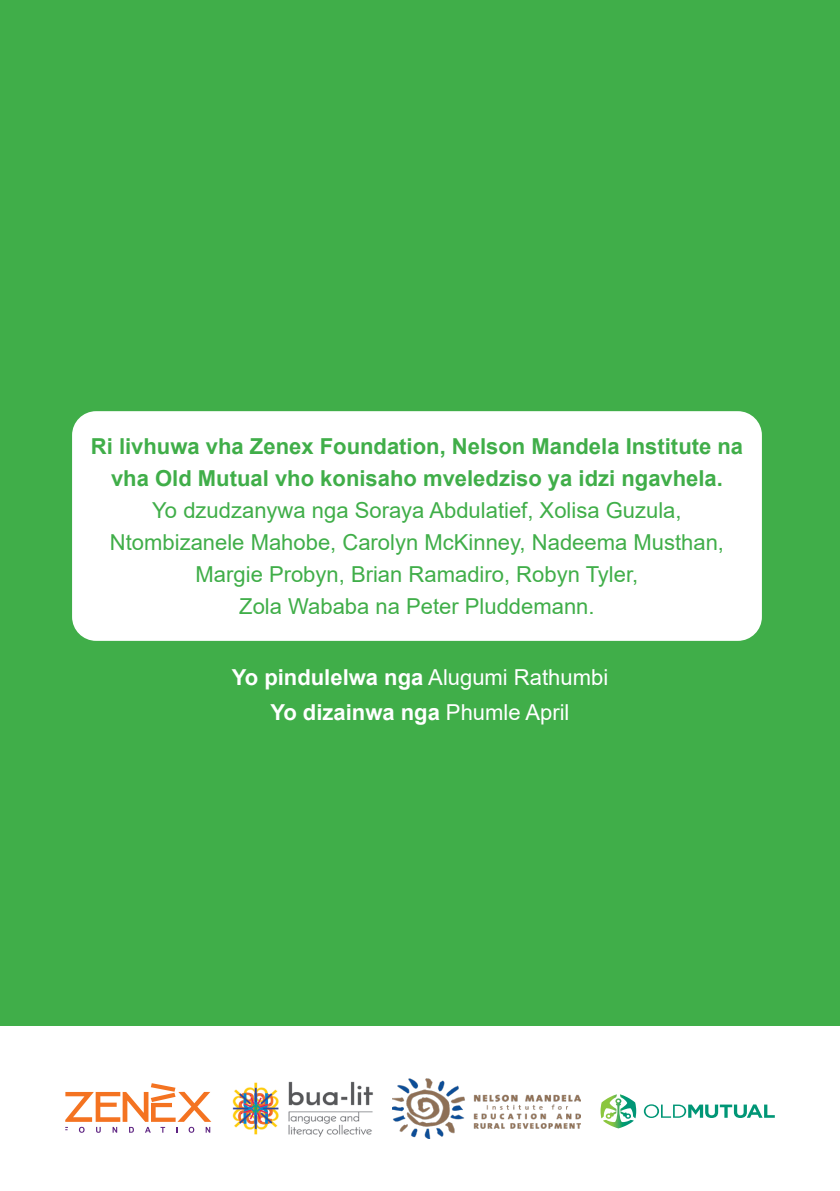
<style>
.page{position:relative;width:840px;height:1191px;background:#fff}
.page>*{position:absolute;margin:0;border:0;box-sizing:border-box;transform-origin:0 0}
.t1{font:22px/32px "Arial";color:#40ae49;text-align:center}
.t2{font:700 22px/32px "Arial";color:#40ae49;text-align:center}
.t3{font:700 22px "Arial";color:#fff}
.s1{font-weight:400}
</style>
<div class="page">
<div style="left:0;top:0;width:839px;height:1191px;background:#40ae49"></div>
<div style="left:0;top:1026px;width:839px;height:165px;background:#fff"></div>
<div style="left:72px;top:411px;width:689px;height:230px;background:#fff;border-radius:24px"></div>
<svg style="left:65px;top:1083px;width:146px;height:49px"></svg>
<img style="left:232px;top:1081px;width:141px;height:56px">
<img style="left:392px;top:1078px;width:188px;height:60px">
<svg style="left:600px;top:1094px;width:36px;height:34px"></svg>
<svg style="left:643px;top:1104px;width:131px;height:14px"></svg>
<p class="t2" style="left:91px;top:430px;width:653px">Ri livhuwa vha Zenex Foundation, Nelson Mandela Institute na vha Old Mutual vho konisaho mveledziso ya idzi ngavhela.</p>
<p class="t1" style="left:110px;top:494px;width:615px">Yo dzudzanywa nga Soraya Abdulatief, Xolisa Guzula,<br>Ntombizanele Mahobe, Carolyn McKinney, Nadeema Musthan,<br>Margie Probyn, Brian Ramadiro, Robyn Tyler,</p>
<p class="t1" style="left:239px;top:590px;width:357px">Zola Wababa na Peter Pluddemann.</p>
<p class="t3" style="left:231px;top:662px;width:378px">Yo pindulelwa nga <span class="s1">Alugumi Rathumbi</span></p>
<p class="t3" style="left:270px;top:697px;width:300px">Yo dizainwa nga <span class="s1">Phumle April</span></p>
</div>
